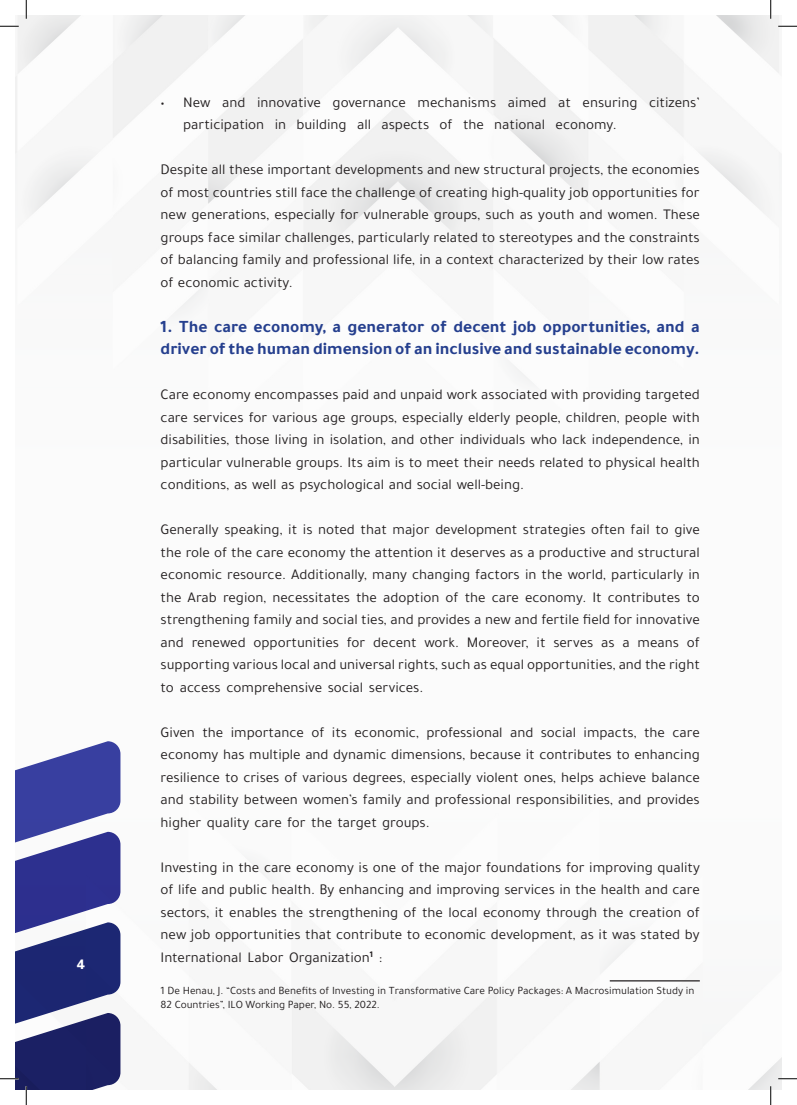
<style>
.page{position:relative;width:797px;height:1105px;background:#fff}
.page>*{position:absolute;margin:0;border:0;box-sizing:border-box;transform-origin:0 0}
.t1{font:700 17.5px/22.5px "Tajawal";color:#253f8e}
.t2{font:15px/22.5px "Tajawal";color:#231f20;text-align:justify}
.t3{font:800 15px "Tajawal";color:#fff}
.t4{font:11.25px/13.5px "Tajawal";color:#231f20}
.t5{font:700 8.75px "Tajawal";color:#231f20}
</style>
<div class="page">
<hr style="left:609px;top:980px;width:90px;height:1px;background:#231f20">
<svg style="left:0;top:25px;width:19px;height:2px"></svg>
<svg style="left:778px;top:25px;width:19px;height:2px"></svg>
<svg style="left:778px;top:1078px;width:19px;height:1px"></svg>
<svg style="left:25px;top:0;width:2px;height:19px"></svg>
<svg style="left:0;top:741px;width:120px;height:364px"></svg>
<svg style="left:770px;top:0;width:1px;height:19px"></svg>
<svg style="left:770px;top:1086px;width:1px;height:19px"></svg>
<p class="t3" style="left:77px;top:952px;width:10px">4</p>
<p class="t2" style="left:161px;top:91px;width:6px">•</p>
<p class="t2" style="left:183px;top:91px;width:29px">New</p>
<p class="t2" style="left:222px;top:91px;width:25px">and</p>
<p class="t2" style="left:257px;top:91px;width:65px">innovative</p>
<p class="t2" style="left:332px;top:91px;width:75px">governance</p>
<p class="t2" style="left:417px;top:91px;width:80px">mechanisms</p>
<p class="t2" style="left:508px;top:91px;width:40px">aimed</p>
<p class="t2" style="left:558px;top:91px;width:14px">at</p>
<p class="t2" style="left:582px;top:91px;width:56px">ensuring</p>
<p class="t2" style="left:649px;top:91px;width:52px">citizens‘</p>
<p class="t2" style="left:183px;top:113px;width:83px">participation</p>
<p class="t2" style="left:161px;top:158px;width:540px">Despite all these important developments and new structural projects, the economies of most countries still face the challenge of creating high-quality job opportunities for new generations, especially for vulnerable groups, such as youth and women. These groups face similar challenges, particularly related to stereotypes and the constraints of balancing family and professional life in, a context characterized by their low rates of economic activity.</p>
<p class="t1" style="left:161px;top:315px;width:540px">1. The care economy a, generator of decent job opportunities, and a driver of the human dimension of an inclusive and sustainable economy.</p>
<p class="t2" style="left:161px;top:383px;width:541px">Care economy encompasses paid and unpaid work associated with providing targeted care services for various age groups, especially elderly people, children, people with disabilities, those living in isolation, and other individuals who lack independence in, particular vulnerable groups. Its aim is to meet their needs related to physical health conditions, as well as psychological and social well-being.</p>
<p class="t2" style="left:161px;top:518px;width:540px;text-align:right">Generally speaking, it is noted that major development strategies often fail to give the role of the care economy the attention it deserves as a productive and structural economic resource. Additionally, many changing factors in the world, particularly in the Arab region, necessitates the adoption of the care economy. It contributes to strengthening family and social ties, and provides a new and fertile field for innovative of</p>
<p class="t2" style="left:275px;top:113px;width:13px">in</p>
<p class="t2" style="left:296px;top:113px;width:52px">building</p>
<p class="t2" style="left:357px;top:113px;width:15px">all</p>
<p class="t2" style="left:439px;top:113px;width:15px">of</p>
<p class="t2" style="left:463px;top:113px;width:22px">the</p>
<p class="t2" style="left:494px;top:113px;width:52px">national</p>
<p class="t2" style="left:381px;top:113px;width:49px">aspects</p>
<p class="t2" style="left:555px;top:113px;width:63px">economy.</p>
<p class="t2" style="left:253px;top:631px;width:87px">opportunities</p>
<p class="t2" style="left:347px;top:631px;width:20px">for</p>
<p class="t2" style="left:424px;top:631px;width:36px">work.</p>
<p class="t2" style="left:536px;top:631px;width:10px">it</p>
<p class="t2" style="left:161px;top:631px;width:540px;text-align:left">and<br>supporting various local and universal rights, such as equal opportunities, and the right to access comprehensive social services.</p>
<p class="t2" style="left:672px;top:721px;width:29px">care</p>
<p class="t2" style="left:192px;top:631px;width:55px">renewed</p>
<p class="t2" style="left:373px;top:631px;width:45px">decent</p>
<p class="t2" style="left:467px;top:631px;width:63px">Moreover,</p>
<p class="t2" style="left:553px;top:631px;width:41px">serves</p>
<p class="t2" style="left:601px;top:631px;width:15px">as</p>
<p class="t2" style="left:622px;top:631px;width:9px">a</p>
<p class="t2" style="left:637px;top:631px;width:43px">means</p>
<p class="t2" style="left:161px;top:721px;width:541px;text-align:left">Given<br>economy has multiple and dynamic dimensions, because it contributes to enhancing resilience to crises of various degrees, especially violent ones, helps achieve balance and stability between womens’ family and professional responsibilities, and provides higher quality care for the target groups.</p>
<p class="t2" style="left:161px;top:856px;width:541px">Investing in the care economy is one of the major foundations for improving quality of life and public health. By enhancing and improving services in the health and care sectors it, enables the strengthening of the local economy through the creation of new job opportunities that contribute to economic development, as it was stated by</p>
<p class="t5" style="left:370px;top:947px;width:5px">1</p>
<p class="t2" style="left:202px;top:721px;width:22px">the</p>
<p class="t2" style="left:231px;top:721px;width:75px">importance</p>
<p class="t2" style="left:311px;top:721px;width:15px">of</p>
<p class="t2" style="left:332px;top:721px;width:17px">its</p>
<p class="t2" style="left:354px;top:721px;width:66px">economic,</p>
<p class="t2" style="left:426px;top:721px;width:78px">professional</p>
<p class="t2" style="left:541px;top:721px;width:37px">social</p>
<p class="t2" style="left:583px;top:721px;width:55px">impacts,</p>
<p class="t2" style="left:644px;top:721px;width:22px">the</p>
<p class="t2" style="left:510px;top:721px;width:25px">and</p>
<p class="t2" style="left:161px;top:946px;width:211px">International Labor Organization</p>
<p class="t2" style="left:379px;top:946px;width:5px">:</p>
<p class="t4" style="left:161px;top:984px;width:535px">1 De Henau “. J, Costs and Benefits of Investing in Transformative Care Policy Packages A: Macrosimulation Study in<br>82 Countries ,” ILO Working Paper, No. 55, 2022.</p>
</div>
